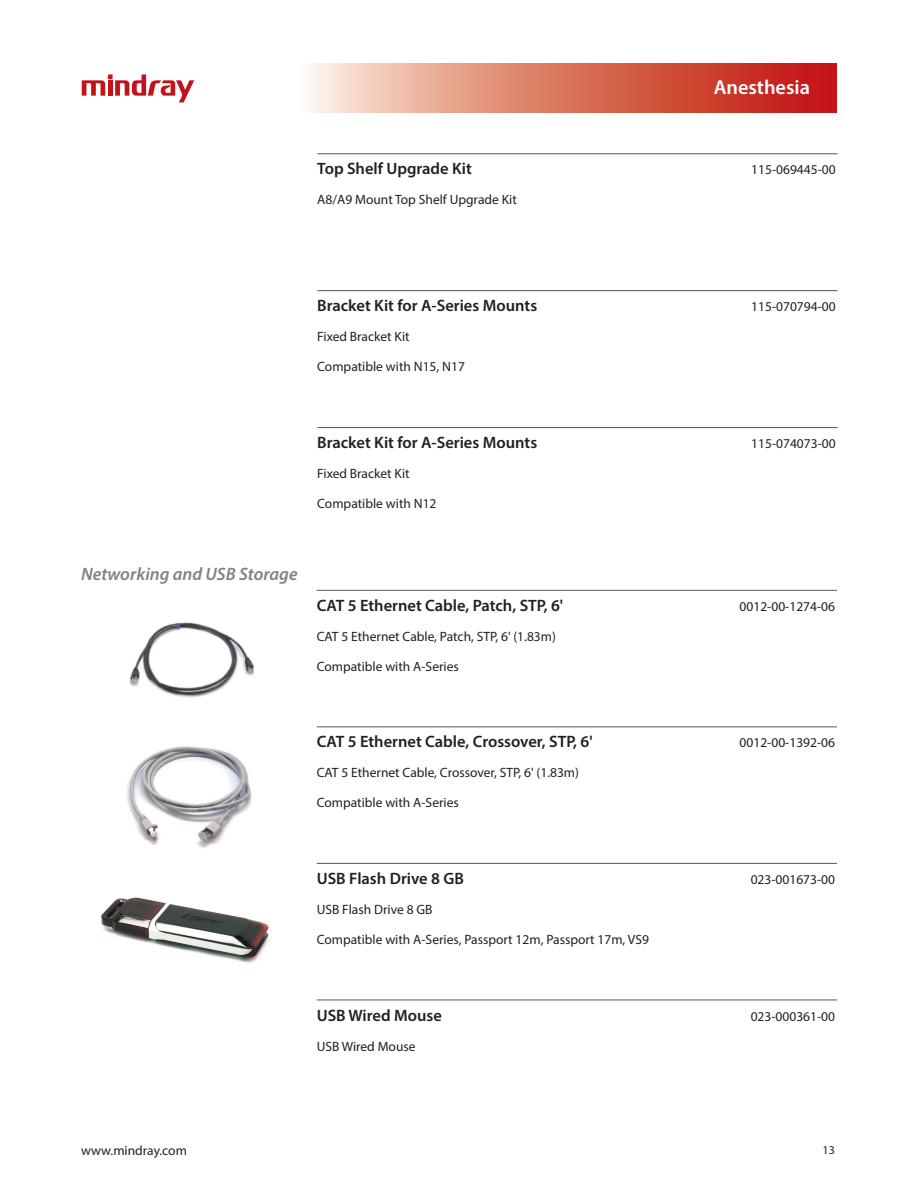
<style>
.page{position:relative;width:918px;height:1188px;background:#fff}
.page>*{position:absolute;margin:0;border:0;box-sizing:border-box;transform-origin:0 0}
.t1{font:600 20.25px "Myriad Pro";color:#fff}
.Sub_Header{font:italic 600 18px "Myriad Pro";color:#808285}
.sub_category{font:600 16.5px "Myriad Pro";color:#231f20}
.Compatible_with{font:13.5px "Myriad Pro";color:#231f20}
.Description{font:13.5px "Myriad Pro";color:#231f20}
.sub_category-2{font:13.5px "Myriad Pro";color:#231f20}
.t2{font:12px "Myriad Pro";color:#231f20}
</style>
<div class="page">
<svg style="left:308px;top:64px;width:529px;height:48px;background:#db7765"></svg>
<svg style="left:82px;top:74px;width:112px;height:28px"></svg>
<hr style="left:317px;top:153px;width:521px;height:1px;background:#57585a">
<hr style="left:317px;top:290px;width:521px;height:1px;background:#57585a">
<hr style="left:317px;top:427px;width:521px;height:1px;background:#57585a">
<hr style="left:317px;top:726px;width:520px;height:1px;background:#57585a">
<img style="left:127px;top:746px;width:125px;height:102px">
<hr style="left:317px;top:590px;width:520px;height:1px;background:#57585a">
<img style="left:129px;top:622px;width:125px;height:76px">
<hr style="left:317px;top:863px;width:520px;height:1px;background:#57585a">
<hr style="left:317px;top:1000px;width:520px;height:1px;background:#57585a">
<img style="left:101px;top:897px;width:169px;height:66px">
<h1 class="t1" style="left:714px;top:75px;width:98px">Anesthesia</h1>
<p class="sub_category" style="left:317px;top:158px;width:156px">Top Shelf Upgrade Kit</p>
<p class="sub_category-2" style="left:751px;top:162px;width:86px">115-069445-00</p>
<p class="Description" style="left:317px;top:192px;width:201px">A8/A9 Mount Top Shelf Upgrade Kit</p>
<p class="sub_category" style="left:317px;top:295px;width:221px">Bracket Kit for A-Series Mounts</p>
<p class="sub_category-2" style="left:751px;top:298px;width:86px">115-070794-00</p>
<p class="Description" style="left:317px;top:328px;width:94px">Fixed Bracket Kit</p>
<p class="Compatible_with" style="left:317px;top:358px;width:149px">Compatible with N15, N17</p>
<p class="sub_category" style="left:317px;top:432px;width:221px">Bracket Kit for A-Series Mounts</p>
<p class="sub_category-2" style="left:751px;top:435px;width:86px">115-074073-00</p>
<p class="Description" style="left:317px;top:465px;width:94px">Fixed Bracket Kit</p>
<p class="Compatible_with" style="left:317px;top:495px;width:121px">Compatible with N12</p>
<p class="Sub_Header" style="left:81px;top:563px;width:218px">Networking and USB Storage</p>
<p class="sub_category" style="left:317px;top:595px;width:248px">CAT 5 Ethernet Cable, Patch, STP, 6'</p>
<p class="sub_category-2" style="left:740px;top:598px;width:97px">0012-00-1274-06</p>
<p class="Description" style="left:317px;top:628px;width:241px">CAT 5 Ethernet Cable, Patch, STP, 6' (1.83m)</p>
<p class="Compatible_with" style="left:317px;top:658px;width:144px">Compatible with A-Series</p>
<p class="sub_category" style="left:317px;top:731px;width:277px">CAT 5 Ethernet Cable, Crossover, STP, 6'</p>
<p class="sub_category-2" style="left:740px;top:735px;width:97px">0012-00-1392-06</p>
<p class="Description" style="left:317px;top:765px;width:264px">CAT 5 Ethernet Cable, Crossover, STP, 6' (1.83m)</p>
<p class="Compatible_with" style="left:317px;top:795px;width:144px">Compatible with A-Series</p>
<p class="sub_category" style="left:317px;top:868px;width:149px">USB Flash Drive 8 GB</p>
<p class="sub_category-2" style="left:751px;top:871px;width:86px">023-001673-00</p>
<p class="Compatible_with" style="left:317px;top:901px;width:117px">USB Flash Drive 8 GB</p>
<p class="Compatible_with" style="left:317px;top:931px;width:334px">Compatible with A-Series, Passport 12m, Passport 17m, VS9</p>
<p class="sub_category" style="left:317px;top:1005px;width:127px">USB Wired Mouse</p>
<p class="sub_category-2" style="left:751px;top:1008px;width:86px">023-000361-00</p>
<p class="Compatible_with" style="left:317px;top:1038px;width:100px">USB Wired Mouse</p>
<p class="Compatible_with" style="left:81px;top:1142px;width:107px">www.mindray.com</p>
<p class="t2" style="left:823px;top:1143px;width:14px">13</p>
</div>
